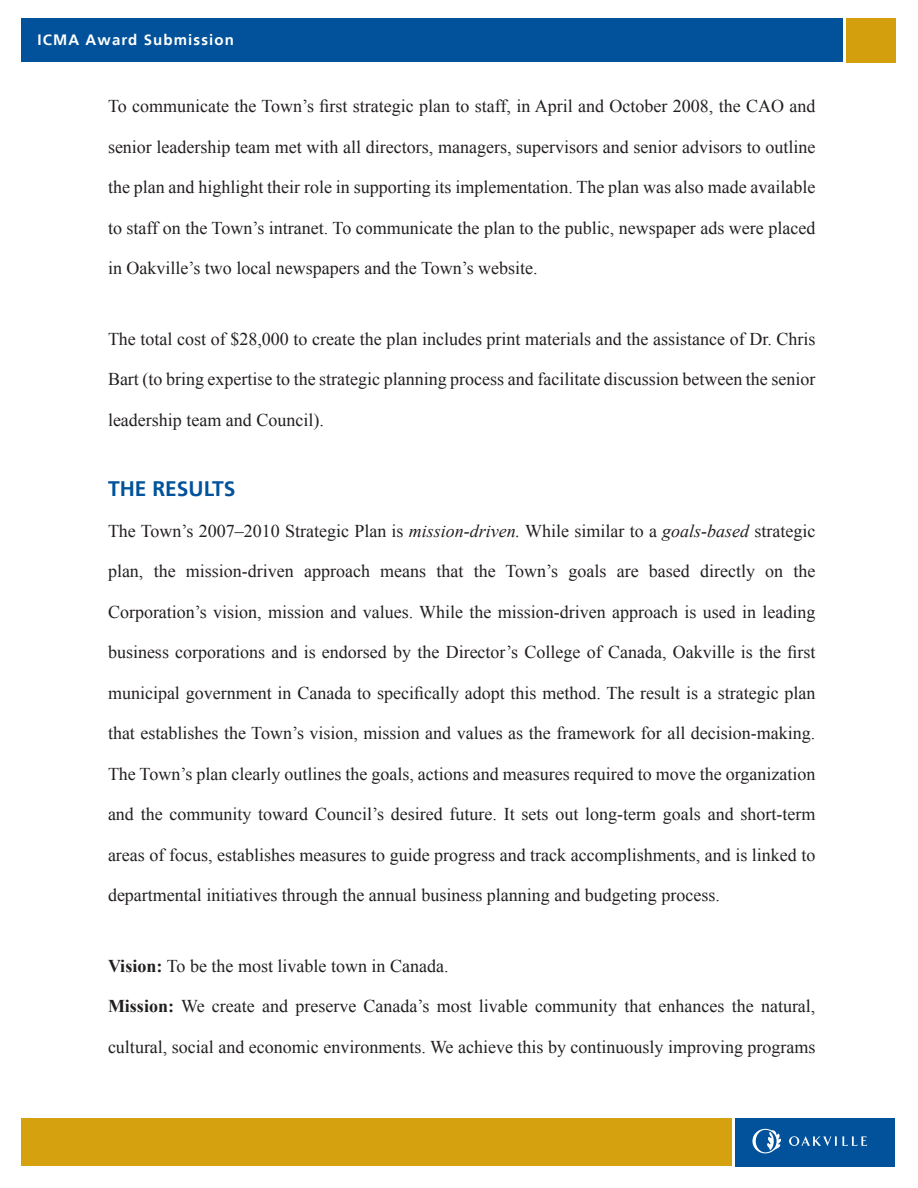
<style>
.page{position:relative;width:918px;height:1188px;background:#fff}
.page>*{position:absolute;margin:0;border:0;box-sizing:border-box;transform-origin:0 0}
.Paragraph_Style_1{font:700 21px "Frutiger";color:#01529a}
.Paragraph_Style_1-2{font:18px "Times New Roman";color:#231f20}
.t1{font:700 15px "Frutiger";letter-spacing:.075em;color:#fff}
.s1{font-style:italic}
.s2{font-weight:700}
</style>
<div class="page">
<div style="left:735px;top:1118px;width:160px;height:49px;background:#01529a"></div>
<svg style="left:752px;top:1129px;width:29px;height:24px"></svg>
<svg style="left:789px;top:1136px;width:78px;height:10px"></svg>
<div style="left:0;top:18px;width:843px;height:44px;background:#01529a"></div>
<div style="left:846px;top:18px;width:50px;height:44px;background:#d49f0c"></div>
<div style="left:0;top:0;width:21px;height:1178px;background:#fff"></div>
<div style="left:21px;top:1118px;width:711px;height:48px;background:#d5a10e"></div>
<p class="t1" style="left:38px;top:31px;width:198px">ICMA Award Submission</p>
<p class="Paragraph_Style_1-2" style="left:108px;top:94px;width:709px">To communicate the Town’s first strategic plan to staff, in April and October 2008, the CAO and</p>
<p class="Paragraph_Style_1-2" style="left:108px;top:134px;width:709px">senior leadership team met with all directors, managers, supervisors and senior advisors to outline</p>
<p class="Paragraph_Style_1-2" style="left:108px;top:175px;width:709px">the plan and highlight their role in supporting its implementation. The plan was also made available</p>
<p class="Paragraph_Style_1-2" style="left:108px;top:215px;width:709px">to staff on the Town’s intranet. To communicate the plan to the public, newspaper ads were placed</p>
<p class="Paragraph_Style_1-2" style="left:108px;top:256px;width:431px">in Oakville’s two local newspapers and the Town’s website.</p>
<p class="Paragraph_Style_1-2" style="left:108px;top:326px;width:709px">The total cost of $28,000 to create the plan includes print materials and the assistance of Dr. Chris</p>
<p class="Paragraph_Style_1-2" style="left:108px;top:367px;width:709px">Bart (to bring expertise to the strategic planning process and facilitate discussion between the senior</p>
<p class="Paragraph_Style_1-2" style="left:108px;top:407px;width:217px">leadership team and Council).</p>
<p class="Paragraph_Style_1" style="left:108px;top:476px;width:129px">THE RESULTS</p>
<p class="Paragraph_Style_1-2" style="left:108px;top:518px;width:709px">The Town’s 2007–2010 Strategic Plan is <span class="s1">mission-driven.</span> While similar to a <span class="s1">goals-based</span> strategic</p>
<p class="Paragraph_Style_1-2" style="left:108px;top:559px;width:709px">plan, the mission-driven approach means that the Town’s goals are based directly on the</p>
<p class="Paragraph_Style_1-2" style="left:108px;top:599px;width:709px">Corporation’s vision, mission and values. While the mission-driven approach is used in leading</p>
<p class="Paragraph_Style_1-2" style="left:108px;top:640px;width:709px">business corporations and is endorsed by the Director’s College of Canada, Oakville is the first</p>
<p class="Paragraph_Style_1-2" style="left:108px;top:680px;width:709px">municipal government in Canada to specifically adopt this method. The result is a strategic plan</p>
<p class="Paragraph_Style_1-2" style="left:108px;top:721px;width:709px">that establishes the Town’s vision, mission and values as the framework for all decision-making.</p>
<p class="Paragraph_Style_1-2" style="left:108px;top:761px;width:709px">The Town’s plan clearly outlines the goals, actions and measures required to move the organization</p>
<p class="Paragraph_Style_1-2" style="left:108px;top:802px;width:709px">and the community toward Council’s desired future. It sets out long-term goals and short-term</p>
<p class="Paragraph_Style_1-2" style="left:108px;top:842px;width:709px">areas of focus, establishes measures to guide progress and track accomplishments, and is linked to</p>
<p class="Paragraph_Style_1-2" style="left:108px;top:883px;width:613px">departmental initiatives through the annual business planning and budgeting process.</p>
<p class="Paragraph_Style_1-2" style="left:108px;top:953px;width:342px"><span class="s2">Vision:</span> To be the most livable town in Canada.</p>
<p class="Paragraph_Style_1-2" style="left:108px;top:994px;width:709px"><span class="s2">Mission:</span> We create and preserve Canada’s most livable community that enhances the natural,</p>
<p class="Paragraph_Style_1-2" style="left:108px;top:1034px;width:709px">cultural, social and economic environments. We achieve this by continuously improving programs</p>
</div>
